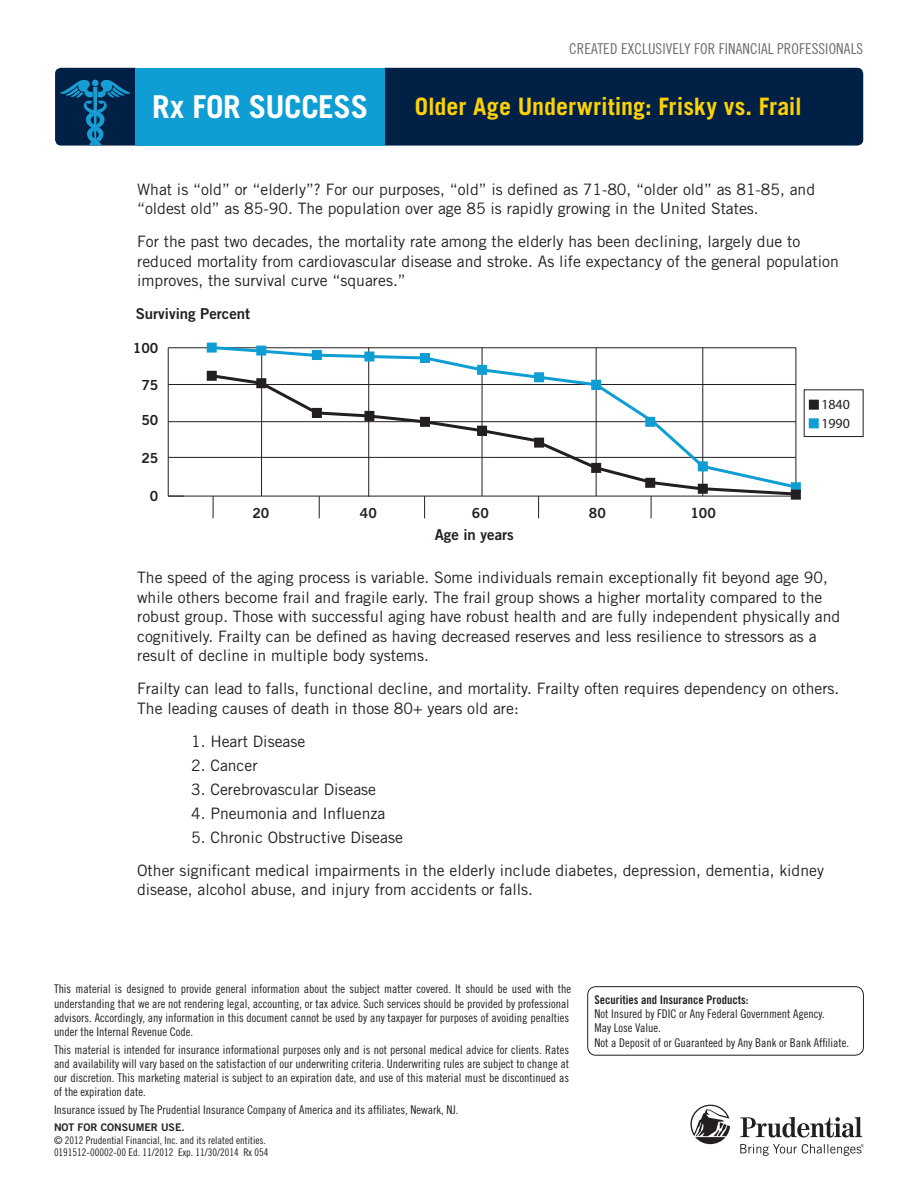
<style>
.page{position:relative;width:918px;height:1188px;background:#fff}
.page>*{position:absolute;margin:0;border:0;box-sizing:border-box;transform-origin:0 0}
.t1{font:700 31.5px "Trade Gothic LT Std";letter-spacing:-.01em;color:#fff}
.t2{font:700 24px "Trade Gothic LT Std";color:#fed105}
.t3{font:15.75px/19.5px "Trade Gothic LT Std";color:#231f20}
.t4{font:15px "Trade Gothic LT Std Cn 18";letter-spacing:.005em;color:#6c6d70}
.t5{font:15px "Trade Gothic LT Std Bd 2";color:#231f20}
.t6{font:13.95px "Trade Gothic LT Std Bd 2";color:#231f20}
.t7{font:13.95px "Myriad Pro";color:#231f20}
.t8{font:12px/14.2px "Trade Gothic LT Std Cn 18";color:#231f20}
.t9{font:12px "Trade Gothic LT Std Bd Cn 20";color:#231f20}
.t10{font:10.5px/12.6px "Trade Gothic LT Std Cn 18";color:#231f20}
.t11{font:10.5px "Trade Gothic LT Std Bd 2";color:#231f20}
</style>
<div class="page">
<svg style="left:55px;top:68px;width:81px;height:78px;background:#063b62"></svg>
<div style="left:385px;top:68px;width:478px;height:78px;background:#002045"></div>
<div style="left:136px;top:68px;width:249px;height:78px;background:#0e9ed3"></div>
<svg style="left:690px;top:1105px;width:174px;height:51px"></svg>
<div style="left:588px;top:986px;width:276px;height:69px;border:1px solid #231f20;border-radius:8px"></div>
<hr style="left:168px;top:496px;width:628px;height:1px;background:#231f20">
<hr style="left:168px;top:348px;width:1px;height:148px;background:#231f20">
<svg style="left:168px;top:496px;width:16px;height:1px"></svg>
<hr style="left:168px;top:457px;width:628px;height:1px;background:#231f20">
<hr style="left:168px;top:421px;width:628px;height:1px;background:#231f20">
<hr style="left:168px;top:384px;width:628px;height:1px;background:#231f20">
<hr style="left:168px;top:348px;width:628px;height:1px;background:#231f20">
<div style="left:207px;top:343px;width:10px;height:9px;border:1px solid #0e9ed3"></div>
<div style="left:791px;top:482px;width:10px;height:10px;border:1px solid #0e9ed3"></div>
<div style="left:207px;top:371px;width:10px;height:10px;border:1px solid #231f20"></div>
<div style="left:791px;top:490px;width:10px;height:10px;border:1px solid #231f20"></div>
<div style="left:809px;top:419px;width:9px;height:9px;background:#0e9ed3"></div>
<div style="left:809px;top:418px;width:10px;height:10px;border:1px solid #0e9ed3"></div>
<div style="left:809px;top:400px;width:9px;height:9px;background:#231f20"></div>
<div style="left:809px;top:400px;width:10px;height:10px;border:1px solid #231f20"></div>
<svg style="left:208px;top:344px;width:592px;height:174px"></svg>
<p class="t4" style="left:569px;top:44px;width:296px">CREATED EXCLUSIVELY FOR FINANCIAL PROFESSIONALS</p>
<h1 class="t1" style="left:152px;top:95px;width:218px">Rx FOR SUCCESS</h1>
<h2 class="t2" style="left:415px;top:98px;width:388px">Older Age Underwriting: Frisky vs. Frail</h2>
<p class="t3" style="left:137px;top:181px;width:679px">What is “old” or “elderly”? For our purposes, “old” is defined as 71-80, “older old” as 81-85, and “oldest old” as 85-90. The population over age 85 is rapidly growing in the United States.</p>
<p class="t3" style="left:137px;top:234px;width:703px">For the past two decades, the mortality rate among the elderly has been declining, largely due to reduced mortality from cardiovascular disease and stroke. As life expectancy of the general population improves, the survival curve “squares.”</p>
<p class="t5" style="left:136px;top:308px;width:116px">Surviving Percent</p>
<p class="t6" style="left:133px;top:343px;width:27px">100</p>
<p class="t6" style="left:141px;top:380px;width:19px">75</p>
<p class="t6" style="left:141px;top:415px;width:19px">50</p>
<p class="t6" style="left:141px;top:453px;width:19px">25</p>
<p class="t6" style="left:150px;top:491px;width:10px">0</p>
<p class="t6" style="left:252px;top:508px;width:19px">20</p>
<p class="t6" style="left:360px;top:508px;width:19px">40</p>
<p class="t6" style="left:472px;top:508px;width:19px">60</p>
<p class="t6" style="left:589px;top:508px;width:19px">80</p>
<p class="t6" style="left:690px;top:508px;width:27px">100</p>
<p class="t5" style="left:435px;top:529px;width:81px">Age in years</p>
<p class="t7" style="left:821px;top:396px;width:30px">1840</p>
<p class="t7" style="left:821px;top:415px;width:30px">1990</p>
<p class="t3" style="left:137px;top:569px;width:705px">The speed of the aging process is variable. Some individuals remain exceptionally fit beyond age 90, while others become frail and fragile early. The frail group shows a higher mortality compared to the robust group. Those with successful aging have robust health and are fully independent physically and cognitively. Frailty can be defined as having decreased reserves and less resilience to stressors as a result of decline in multiple body systems.</p>
<p class="t3" style="left:137px;top:680px;width:704px">Frailty can lead to falls, functional decline, and mortality. Frailty often requires dependency on others.<br>The leading causes of death in those 80+ years old are:</p>
<p class="t3" style="left:191px;top:733px;width:116px">1. Heart Disease</p>
<p class="t3" style="left:191px;top:757px;width:68px">2. Cancer</p>
<p class="t3" style="left:191px;top:781px;width:187px">3. Cerebrovascular Disease</p>
<p class="t3" style="left:191px;top:805px;width:196px">4. Pneumonia and Influenza</p>
<p class="t3" style="left:137px;top:822px;width:688px;line-height:33px;text-indent:54px">5. Chronic Obstructive Disease<br>Other significant medical impairments in the elderly include diabetes, depression, dementia, kidney</p>
<p class="t3" style="left:137px;top:882px;width:397px">disease, alcohol abuse, and injury from accidents or falls.</p>
<p class="t8" style="left:54px;top:983px;width:519px">This material is designed to provide general information about the subject matter covered. It should be used with the understanding that we are not rendering legal, accounting, or tax advice. Such services should be provided by professional advisors. Accordingly, any information in this document cannot be used by any taxpayer for purposes of avoiding penalties under the Internal Revenue Code.</p>
<p class="t8" style="left:54px;top:1043px;width:517px;text-align:justify">This material is intended for insurance informational purposes only and is not personal medical advice for clients. Rates and availability will vary based on the satisfaction of our underwriting criteria. Underwriting rules are subject to change at our discretion. This marketing material is subject to an expiration date, and use of this material must be discontinued as of the expiration date.</p>
<p class="t8" style="left:54px;top:1104px;width:406px">Insurance issued by The Prudential Insurance Company of America and its affiliates, Newark, NJ.</p>
<p class="t11" style="left:54px;top:1124px;width:132px">NOT FOR CONSUMER USE.</p>
<p class="t10" style="left:54px;top:1135px;width:216px">© 2012 Prudential Financial, Inc. and its related entities.<br>0191512-00002-00 Ed. 11/2012 Exp. 11/30/2014 Rx 054</p>
<p class="t9" style="left:595px;top:993px;width:155px">Securities and Insurance Products:</p>
<p class="t8" style="left:595px;top:1008px;width:256px">Not Insured by FDIC or Any Federal Government Agency.<br>May Lose Value.<br>Not a Deposit of or Guaranteed by Any Bank or Bank Affiliate.</p>
</div>
